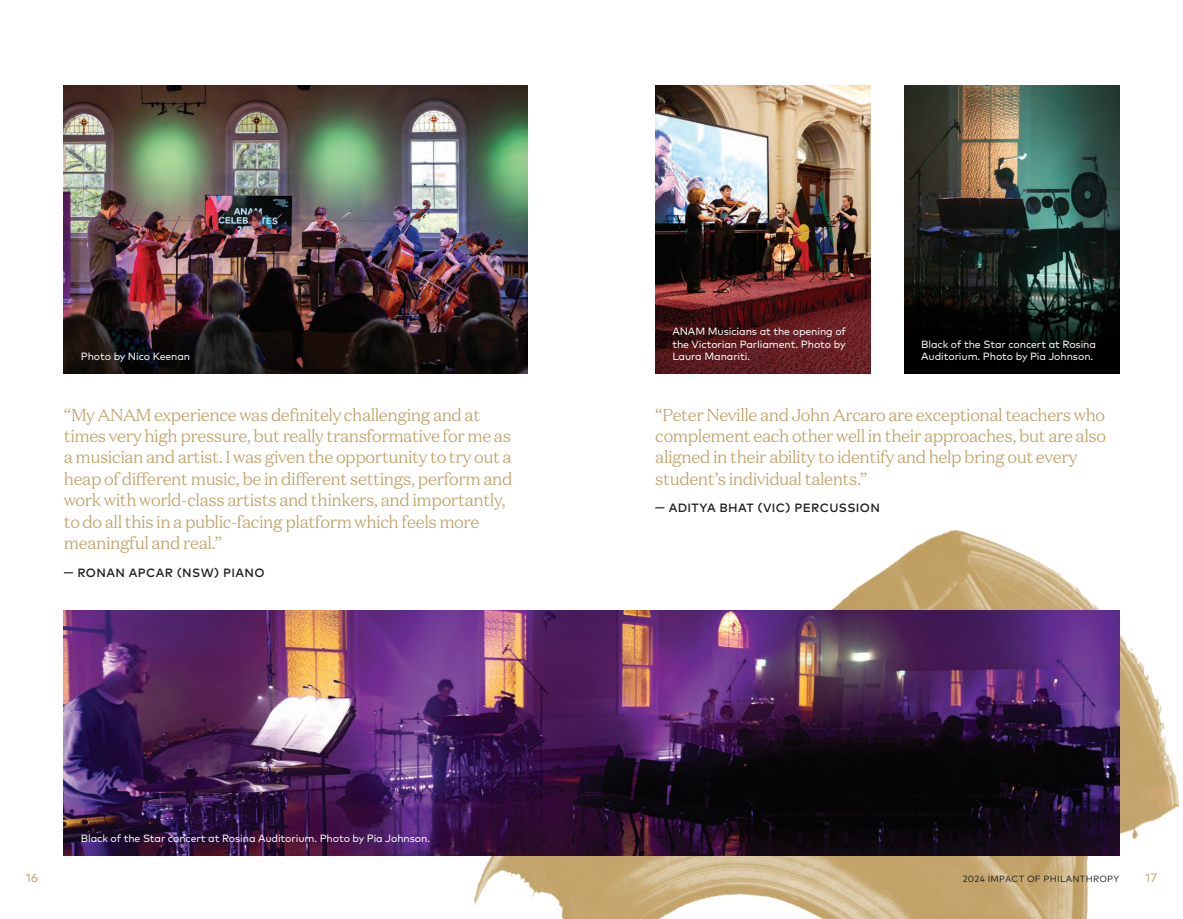
<style>
.page{position:relative;width:1183px;height:919px;background:#fff}
.page>*{position:absolute;margin:0;border:0;box-sizing:border-box;transform-origin:0 0}
.t1{font:300 17.25px/21.5px "Domaine Text";letter-spacing:-.025em;color:#bf9e61}
.t2{font:500 12px "Mark Pro";letter-spacing:.03em;color:#231f20}
.t3{font:12px "Mark Pro";color:#bf9e61}
.t4{font:10.5px/12.6px "Mark Pro";letter-spacing:-.01em;color:#fff}
.t5{font:9px "Mark Pro";letter-spacing:.03em;color:#231f20}
</style>
<div class="page">
<img style="left:401px;top:530px;width:779px;height:388px">
<img style="left:64px;top:610px;width:1054px;height:245px">
<img style="left:655px;top:85px;width:215px;height:288px">
<img style="left:904px;top:85px;width:214px;height:288px">
<img style="left:64px;top:85px;width:463px;height:288px">
<p class="t4" style="left:81px;top:349px;width:111px">Photo by Nico Keenan</p>
<p class="t1" style="left:64px;top:403px;width:450px">“My ANAM experience was definitely challenging and at times very high pressure, but really transformative for me as a musician and artist. I was given the opportunity to try out a heap of different music, be in different settings, perform and work with world-class artists and thinkers, and importantly, to do all this in a public-facing platform which feels more meaningful and real.”</p>
<p class="t2" style="left:64px;top:563px;width:202px">— RONAN APCAR (NSW) PIANO</p>
<p class="t4" style="left:81px;top:831px;width:350px">Black of the Star concert at Rosina Auditorium. Photo by Pia Johnson.</p>
<p class="t4" style="left:672px;top:324px;width:175px;text-align:justify">ANAM Musicians at the opening of the Victorian Parliament. Photo by Laura Manariti.</p>
<p class="t4" style="left:921px;top:337px;width:176px">Black of the Star concert at Rosina<br>Auditorium. Photo by Pia Johnson.</p>
<p class="t1" style="left:655px;top:403px;width:452px">“Peter Neville and John Arcaro are exceptional teachers who complement each other well in their approaches, but are also aligned in their ability to identify and help bring out every student’s individual talents.”</p>
<p class="t2" style="left:655px;top:499px;width:226px">— ADITYA BHAT (VIC) PERCUSSION</p>
<p class="t3" style="left:26px;top:868px;width:14px">16</p>
<p class="t5" style="left:962px;top:872px;width:158px">2024 IMPACT OF PHILANTHROPY</p>
<p class="t3" style="left:1144px;top:868px;width:13px">17</p>
</div>
